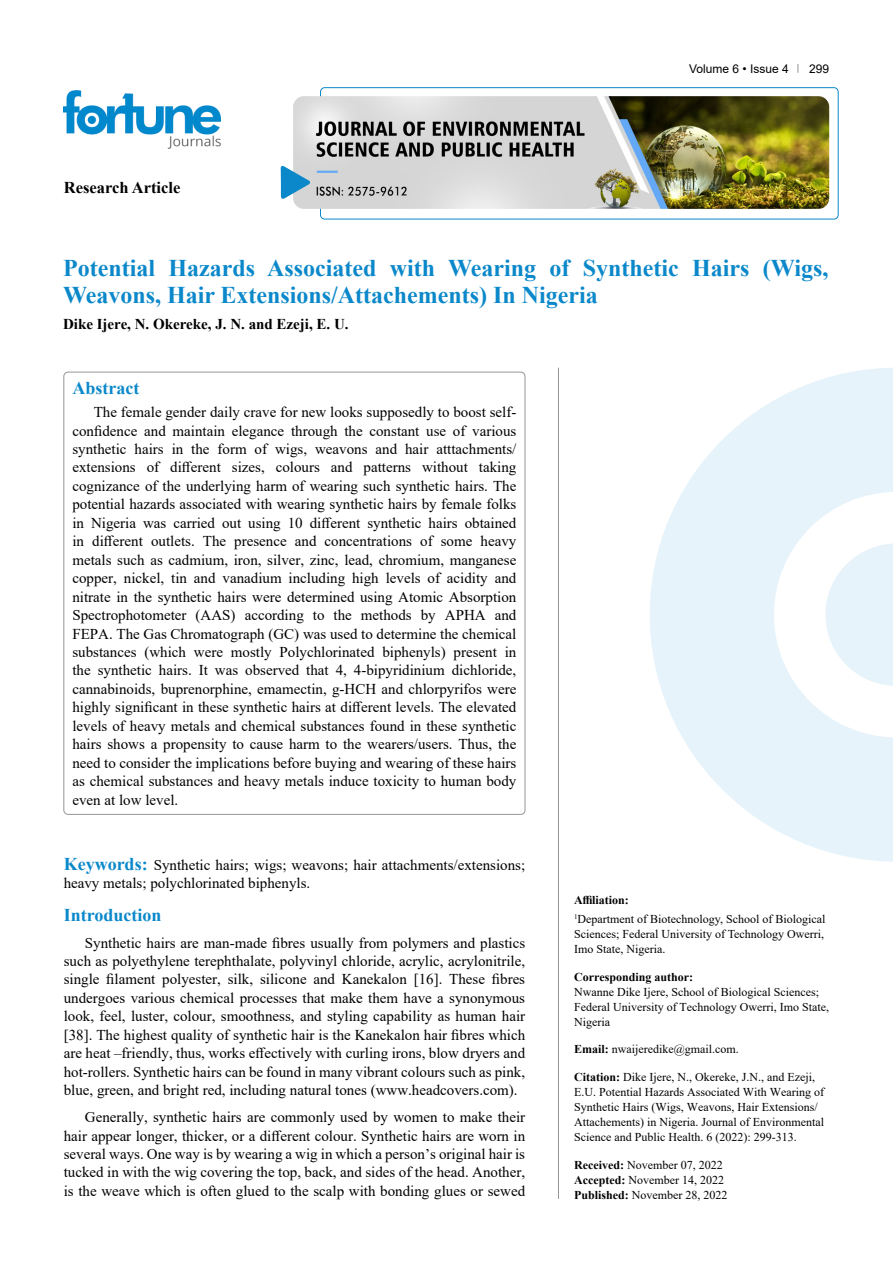
<style>
.page{position:relative;width:893px;height:1263px;background:#fff}
.page>*{position:absolute;margin:0;border:0;box-sizing:border-box;transform-origin:0 0}
.t1{font:700 24px/27px "Times New Roman";color:#0a88ca}
.t2{font:700 18px "Times New Roman";color:#0a88ca}
.t3{font:700 16.5px "Times New Roman";color:#000}
.t4{font:15px/18.5px "Times New Roman";color:#000;text-align:justify}
.t5{font:700 15px "Times New Roman";color:#000}
.t6{font:12px/15px "Times New Roman";color:#000}
.t7{font:700 12px "Times New Roman";color:#000}
.t8{font:12px "Arial";color:#000}
.s1{font-weight:700;font-size:18px;color:#0a88ca}
.s2{font-weight:700}
</style>
<div class="page">
<div style="left:320px;top:87px;width:518px;height:132px;border:1px solid #0a88ca;border-radius:4px"></div>
<img style="left:64px;top:90px;width:157px;height:59px">
<img style="left:293px;top:96px;width:536px;height:113px">
<svg style="left:281px;top:166px;width:29px;height:33px"></svg>
<svg style="left:650px;top:368px;width:243px;height:494px;fill:#e6f3fa"></svg>
<svg style="left:825px;top:543px;width:68px;height:143px"></svg>
<hr style="left:558px;top:368px;width:1px;height:831px;background:#939598">
<p class="t3" style="left:64px;top:175px;width:118px">Research Article</p>
<p class="t8" style="left:689px;top:60px;width:101px">Volume 6 • Issue 4</p>
<p class="t8" style="left:809px;top:60px;width:22px">299</p>
<h1 class="t1" style="left:63px;top:254px;width:767px">Potential Hazards Associated with Wearing of Synthetic Hairs (Wigs,<br>Weavons, Hair Extensions/Attachements) In Nigeria</h1>
<p class="t5" style="left:63px;top:314px;width:287px">Dike Ijere, N. Okereke, J. N. and Ezeji, E. U.</p>
<p class="t2" style="left:72px;top:375px;width:68px">Abstract</p>
<p class="t4" style="left:72px;top:402px;width:445px;text-indent:21px">The female gender daily crave for new looks supposedly to boost self&shy;confidence and maintain elegance through the constant use of various synthetic hairs in the form of wigs, weavons and hair atttachments/ extensions of different sizes, colours and patterns without taking cognizance of the underlying harm of wearing such synthetic hairs. The potential hazards associated with wearing synthetic hairs by female folks in Nigeria was carried out using 10 different synthetic hairs obtained in different outlets. The presence and concentrations of some heavy metals such as cadmium, iron, silver, zinc, lead, chromium, manganese copper, nickel, tin and vanadium including high levels of acidity and nitrate in the synthetic hairs were determined using Atomic Absorption Spectrophotometer (AAS) according to the methods by APHA and FEPA. The Gas Chromatograph (GC) was used to determine the chemical substances (which were mostly Polychlorinated biphenyls) present in the synthetic hairs. It was observed that 4, 4-bipyridinium dichloride, cannabinoids, buprenorphine, emamectin, g-HCH and chlorpyrifos were highly significant in these synthetic hairs at different levels. The elevated levels of heavy metals and chemical substances found in these synthetic hairs shows a propensity to cause harm to the wearers/users. Thus, the need to consider the implications before buying and wearing of these hairs as chemical substances and heavy metals induce toxicity to human body even at low level.</p>
<p class="t4" style="left:64px;top:855px;width:463px"><span class="s1">Keywords:</span> Synthetic hairs; wigs; weavons; hair attachments/extensions; heavy metals; polychlorinated biphenyls.</p>
<p class="t2" style="left:64px;top:901px;width:99px">Introduction</p>
<p class="t4" style="left:64px;top:933px;width:463px;text-indent:21px">Synthetic hairs are man-made fibres usually from polymers and plastics such as polyethylene terephthalate, polyvinyl chloride, acrylic, acrylonitrile, single filament polyester, silk, silicone and Kanekalon [16]. These fibres undergoes various chemical processes that make them have a synonymous look, feel, luster, colour, smoothness, and styling capability as human hair [38]. The highest quality of synthetic hair is the Kanekalon hair fibres which are heat –friendly, thus, works effectively with curling irons, blow dryers and hot-rollers. Synthetic hairs can be found in many vibrant colours such as pink, blue, green, and bright red, including natural tones (www.headcovers.com).</p>
<p class="t4" style="left:64px;top:1107px;width:463px;text-indent:21px">Generally, synthetic hairs are commonly used by women to make their hair appear longer, thicker, or a different colour. Synthetic hairs are worn in several ways. One way is by wearing a wig in which a person’s original hair is tucked in with the wig covering the top, back, and sides of the head. Another, is the weave which is often glued to the scalp with bonding glues or sewed</p>
<p class="t6" style="left:574px;top:890px;width:253px;line-height:19.2px"><span class="s2">Affiliation:<br></span><sup>1</sup>Department of Biotechnology, School of Biological</p>
<p class="t6" style="left:574px;top:926px;width:252px">Sciences; Federal University of Technology Owerri,<br>Imo State, Nigeria.</p>
<p class="t7" style="left:574px;top:968px;width:121px">Corresponding author:</p>
<p class="t6" style="left:574px;top:984px;width:257px">Nwanne Dike Ijere, School of Biological Sciences;<br>Federal University of Technology Owerri, Imo State,<br>Nigeria</p>
<p class="t6" style="left:574px;top:1041px;width:166px"><span class="s2">Email:</span> nwaijeredike@gmail.com.</p>
<p class="t6" style="left:574px;top:1069px;width:251px"><span class="s2">Citation:</span> Dike Ijere, N., Okereke, J.N., and Ezeji, E.U. Potential Hazards Associated With Wearing of Synthetic Hairs (Wigs, Weavons, Hair Extensions/ Attachements) in Nigeria. Journal of Environmental Science and Public Health. 6 (2022): 299-313.</p>
<p class="t6" style="left:574px;top:1157px;width:155px"><span class="s2">Received:</span> November 07, 2022<br><span class="s2">Accepted:</span> November 14, 2022<br><span class="s2">Published:</span> November 28, 2022</p>
</div>
